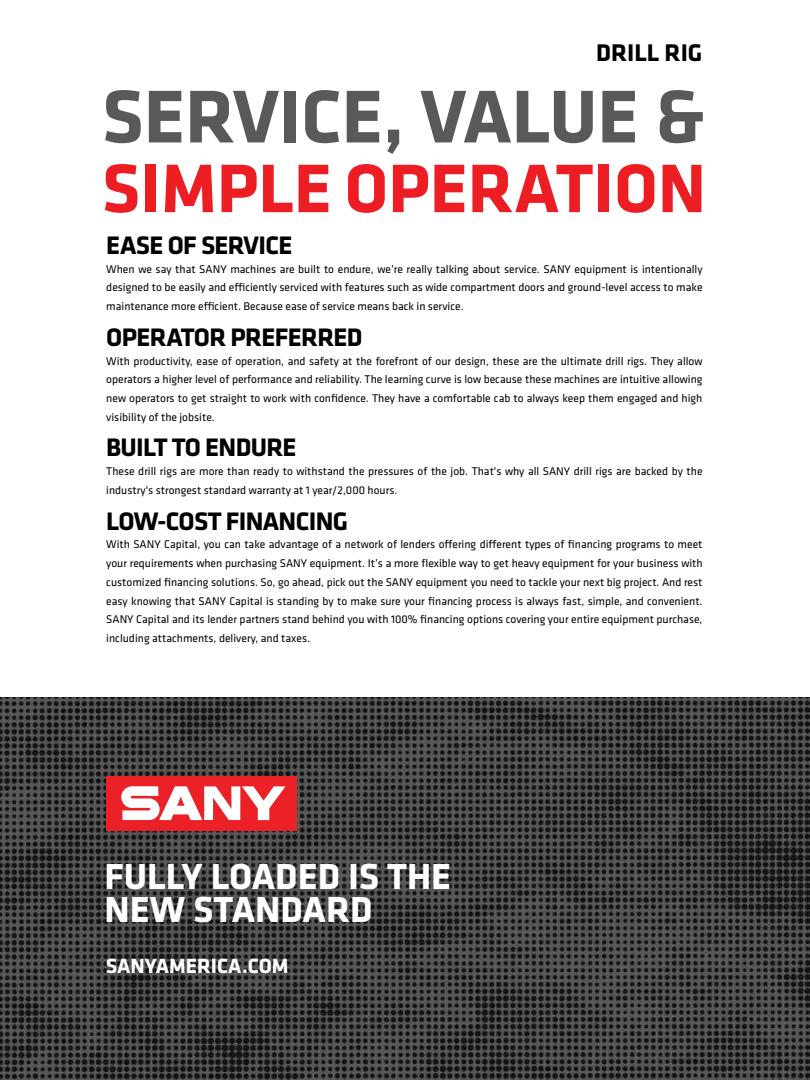
<style>
.page{position:relative;width:810px;height:1080px;background:#fff}
.page>*{position:absolute;margin:0;border:0;box-sizing:border-box;transform-origin:0 0}
.t1{font:700 77.5px "Klavika";color:#58595b}
.t2{font:700 71.12px "Klavika";color:#ed1d24}
.t3{font:700 37.5px/32.5px "Klavika";color:#fff}
.t4{font:700 26.25px "Klavika";letter-spacing:-.025em;color:#000}
.t5{font:700 25px "Klavika";color:#000}
.t6{font:700 21.25px "Klavika";color:#fff}
.t7{font:11.5px/18.8px "Klavika";color:#000;text-align:justify}
</style>
<div class="page">
<img style="left:0;top:698px;width:810px;height:382px">
<div style="left:107px;top:777px;width:190px;height:54px;background:#ec2127"></div>
<svg style="left:121px;top:786px;width:164px;height:34px"></svg>
<h3 class="t5" style="left:596px;top:39px;width:108px">DRILL RIG</h3>
<h1 class="t1" style="left:102px;top:75px;width:605px">SERVICE, VALUE &amp;</h1>
<h2 class="t2" style="left:102px;top:150px;width:606px">SIMPLE OPERATION</h2>
<h3 class="t4" style="left:106px;top:231px;width:188px">EASE OF SERVICE</h3>
<p class="t7" style="left:106px;top:259px;width:598px">When we say that SANY machines are built to endure, we’re really talking about service. SANY equipment is intentionally designed to be easily and efficiently serviced with features such as wide compartment doors and ground-level access to make maintenance more efficient. Because ease of service means back in service.</p>
<h3 class="t4" style="left:106px;top:323px;width:258px">OPERATOR PREFERRED</h3>
<p class="t7" style="left:106px;top:351px;width:598px">With productivity, ease of operation, and safety at the forefront of our design, these are the ultimate drill rigs. They allow operators a higher level of performance and reliability. The learning curve is low because these machines are intuitive allowing new operators to get straight to work with confidence. They have a comfortable cab to always keep them engaged and high visibility of the jobsite.</p>
<h3 class="t4" style="left:106px;top:433px;width:192px">BUILT TO ENDURE</h3>
<p class="t7" style="left:106px;top:462px;width:598px">These drill rigs are more than ready to withstand the pressures of the job. That's why all SANY drill rigs are backed by the industry's strongest standard warranty at 1 year/2,000 hours.</p>
<h3 class="t4" style="left:106px;top:507px;width:243px">LOW-COST FINANCING</h3>
<p class="t7" style="left:106px;top:535px;width:598px">With SANY Capital, you can take advantage of a network of lenders offering different types of financing programs to meet your requirements when purchasing SANY equipment. It’s a more flexible way to get heavy equipment for your business with customized financing solutions. So, go ahead, pick out the SANY equipment you need to tackle your next big project. And rest easy knowing that SANY Capital is standing by to make sure your financing process is always fast, simple, and convenient.<br>SANY Capital and its lender partners stand behind you with 100% financing options covering your entire equipment purchase, including attachments, delivery, and taxes.</p>
<h3 class="t3" style="left:104px;top:861px;width:348px">FULLY LOADED IS THE<br>NEW STANDARD</h3>
<h3 class="t6" style="left:106px;top:954px;width:184px">SANYAMERICA.COM</h3>
</div>
